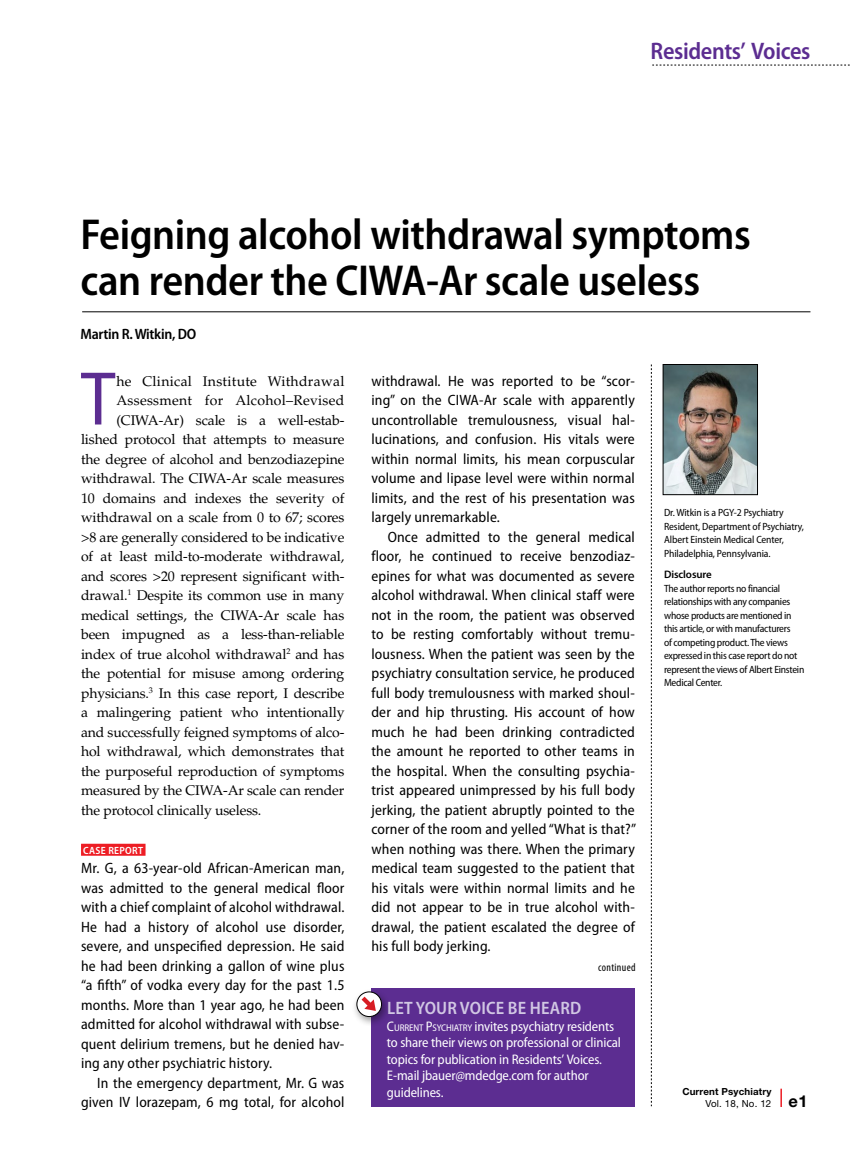
<style>
.page{position:relative;width:851px;height:1161px;background:#fff}
.page>*{position:absolute;margin:0;border:0;box-sizing:border-box;transform-origin:0 0}
.body_dropcap{font:semi-condensed 76.8px "Myriad Pro";color:#5c2d91}
.t1{font:600 semi-condensed 43.5px/46.5px "Myriad Pro";letter-spacing:-.01em;color:#000}
.t2{font:600 semi-condensed 24px "Myriad Pro";letter-spacing:-.015em;color:#5c2d91}
.t3{font:600 semi-condensed 18px "Myriad Pro";letter-spacing:.01em;color:#d1c7e3}
.t4{font:700 16.5px "Helvetica Neue LT Std";color:#000}
.body_case_indent{font:semi-condensed 15px/19.5px "Myriad Pro";letter-spacing:.01em;color:#000;text-align:justify}
.body_case{font:semi-condensed 15px/19.5px "Myriad Pro";letter-spacing:.01em;color:#000;text-align:justify}
.bbody_byline{font:600 semi-condensed 15px "Myriad Pro";letter-spacing:-.02em;color:#000}
.body_dropcap-2{font:14.1px "Palatino LT Std";letter-spacing:-.01em;color:#000}
.body_dropcap-3{font:14.1px "Palatino LT Std";letter-spacing:.02em;color:#000}
.t5{font:semi-condensed 13.8px/16.5px "Myriad Pro";letter-spacing:-.01em;color:#fff}
.t6{font:condensed 11.25px "Myriad Pro";letter-spacing:.03em;color:#000}
.bbody_disclosure{font:600 10.8px "Myriad Pro";letter-spacing:-.01em;color:#000}
.disclosure{font:semi-condensed 10.5px/13.5px "Myriad Pro";letter-spacing:-.025em;color:#000}
.body_af{font:semi-condensed 10.5px/13.5px "Myriad Pro";letter-spacing:-.01em;color:#000}
.sub2_case{font:600 semi-condensed 10.5px "Myriad Pro";letter-spacing:.03em;color:#fff}
.t7{font:700 9.75px "Helvetica Neue LT Std";letter-spacing:.015em;color:#000}
.t8{font:9.75px "Helvetica Neue LT Std";letter-spacing:.015em;color:#000}
.s1{font-style:inherit}
.s2{font-size:9.75px}
</style>
<div class="page">
<svg style="left:780px;top:1089px;width:1px;height:18px"></svg>
<svg style="left:651px;top:364px;width:1px;height:742px"></svg>
<hr style="left:82px;top:312px;width:728px;height:1px;background:#000">
<svg style="left:652px;top:65px;width:198px;height:1px"></svg>
<div style="left:81px;top:844px;width:64px;height:12px;background:#ed1d24"></div>
<div style="left:371px;top:988px;width:263px;height:119px;background:#5c2d91"></div>
<div style="left:351px;top:988px;width:40px;height:39px;background:#000;opacity:.4"></div>
<svg style="left:357px;top:992px;width:24px;height:25px"></svg>
<div style="left:356px;top:991px;width:26px;height:26px;border:1px solid #000;border-radius:50%"></div>
<svg style="left:361px;top:997px;width:15px;height:14px"></svg>
<img style="left:665px;top:366px;width:90px;height:127px">
<div style="left:663px;top:364px;width:94px;height:131px;border:1px solid #000"></div>
<h3 class="t2" style="left:650px;top:35px;width:161px">Residents’ Voices</h3>
<p class="t1" style="left:81px;top:210px;width:671px">Feigning alcohol withdrawal symptoms can render the CIWA-Ar scale useless</p>
<p class="bbody_byline" style="left:81px;top:324px;width:117px">Martin R. Witkin, DO</p>
<p class="body_dropcap" style="left:81px;top:352px;width:36px">T</p>
<p class="body_dropcap-3" style="left:116px;top:372px;width:229px">he Clinical Institute Withdrawal</p>
<p class="body_dropcap-3" style="left:116px;top:392px;width:229px">Assessment for Alcohol–Revised</p>
<p class="body_dropcap-2" style="left:116px;top:411px;width:229px">(CIWA-Ar) scale is a well-estab-</p>
<p class="body_dropcap-2" style="left:81px;top:431px;width:265px">lished protocol that attempts to measure</p>
<p class="body_dropcap-2" style="left:81px;top:450px;width:265px">the degree of alcohol and benzodiazepine</p>
<p class="body_dropcap-2" style="left:81px;top:470px;width:265px">withdrawal. The CIWA-Ar scale measures</p>
<p class="body_dropcap-2" style="left:81px;top:489px;width:265px">10 domains and indexes the severity of</p>
<p class="body_dropcap-2" style="left:81px;top:509px;width:265px">withdrawal on a scale from 0 to 67; scores</p>
<p class="body_dropcap-2" style="left:81px;top:528px;width:265px">&gt;8 are generally considered to be indicative</p>
<p class="body_dropcap-2" style="left:81px;top:548px;width:265px">of at least mild-to-moderate withdrawal,</p>
<p class="body_dropcap-2" style="left:81px;top:567px;width:265px">and scores &gt;20 represent significant with-</p>
<p class="body_dropcap-2" style="left:81px;top:587px;width:265px">drawal.<sup>1</sup> Despite its common use in many</p>
<p class="body_dropcap-2" style="left:81px;top:606px;width:265px">medical settings, the CIWA-Ar scale has</p>
<p class="body_dropcap-2" style="left:81px;top:626px;width:265px">been impugned as a less-than-reliable</p>
<p class="body_dropcap-2" style="left:81px;top:645px;width:265px">index of true alcohol withdrawal<sup>2</sup> and has</p>
<p class="body_dropcap-2" style="left:81px;top:665px;width:265px">the potential for misuse among ordering</p>
<p class="body_dropcap-2" style="left:81px;top:684px;width:265px">physicians.<sup>3</sup> In this case report, I describe</p>
<p class="body_dropcap-2" style="left:81px;top:704px;width:265px">a malingering patient who intentionally</p>
<p class="body_dropcap-2" style="left:81px;top:723px;width:265px">and successfully feigned symptoms of alco-</p>
<p class="body_dropcap-2" style="left:81px;top:743px;width:265px">hol withdrawal, which demonstrates that</p>
<p class="body_dropcap-2" style="left:81px;top:762px;width:265px">the purposeful reproduction of symptoms</p>
<p class="body_dropcap-2" style="left:81px;top:782px;width:265px">measured by the CIWA-Ar scale can render</p>
<p class="body_dropcap-2" style="left:81px;top:801px;width:182px">the protocol clinically useless.</p>
<p class="sub2_case" style="left:83px;top:843px;width:61px">CASE REPORT</p>
<p class="body_case" style="left:81px;top:858px;width:265px">Mr. G, a 63-year-old African-American man, was admitted to the general medical floor with a chief complaint of alcohol withdrawal.<br>He had a history of alcohol use disorder, severe, and unspecified depression. He said he had been drinking a gallon of wine plus “a fifth” of vodka every day for the past 1.5 months. More than 1 year ago, he had been admitted for alcohol withdrawal with subse&shy;quent delirium tremens, but he denied hav&shy;ing any other psychiatric history.</p>
<p class="body_case_indent" style="left:81px;top:1073px;width:265px;text-align:right">In the emergency department, Mr. G was given IV lorazepam, 6 mg total, for alcohol</p>
<p class="body_case_indent" style="left:371px;top:371px;width:265px">withdrawal. He was reported to be “scor&shy;ing” on the CIWA-Ar scale with apparently uncontrollable tremulousness, visual hal&shy;lucinations, and confusion. His vitals were within normal limits, his mean corpuscular volume and lipase level were within normal limits, and the rest of his presentation was largely unremarkable.</p>
<p class="body_case_indent" style="left:371px;top:527px;width:266px;text-indent:16px">Once admitted to the general medical floor, he continued to receive benzodiaz&shy;epines for what was documented as severe alcohol withdrawal. When clinical staff were not in the room, the patient was observed to be resting comfortably without tremu&shy;lousness. When the patient was seen by the psychiatry consultation service, he produced full body tremulousness with marked shoul&shy;der and hip thrusting. His account of how much he had been drinking contradicted the amount he reported to other teams in the hospital. When the consulting psychia&shy;trist appeared unimpressed by his full body jerking, the patient abruptly pointed to the corner of the room and yelled “What is that?” when nothing was there. When the primary medical team suggested to the patient that his vitals were within normal limits and he did not appear to be in true alcohol with&shy;drawal, the patient escalated the degree of his full body jerking.</p>
<p class="t6" style="left:598px;top:960px;width:39px">continued</p>
<p class="t3" style="left:387px;top:997px;width:196px">LET YOUR VOICE BE HEARD</p>
<p class="t5" style="left:387px;top:1018px;width:235px"><span class="s1">C</span><span class="s2">URRENT</span> <span class="s1">P</span><span class="s2">SYCHIATRY</span> invites psychiatry residents to share their views on professional or clinical topics for publication in Residents’ Voices.<br>E-mail jbauer@mdedge.com for author guidelines.</p>
<p class="body_af" style="left:664px;top:506px;width:141px">Dr. Witkin is a PGY-2 Psychiatry Resident, Department of Psychiatry, Albert Einstein Medical Center, Philadelphia, Pennsylvania.</p>
<p class="bbody_disclosure" style="left:664px;top:568px;width:49px">Disclosure</p>
<p class="disclosure" style="left:664px;top:581px;width:142px">The author reports no financial relationships with any companies whose products are mentioned in this article, or with manufacturers<br>of competing product. The views expressed in this case report do not represent the views of Albert Einstein<br>Medical Center.</p>
<p class="t7" style="left:682px;top:1085px;width:90px">Current Psychiatry</p>
<p class="t8" style="left:705px;top:1098px;width:67px">Vol. 18, No. 12</p>
<p class="t4" style="left:788px;top:1091px;width:20px">e1</p>
</div>
